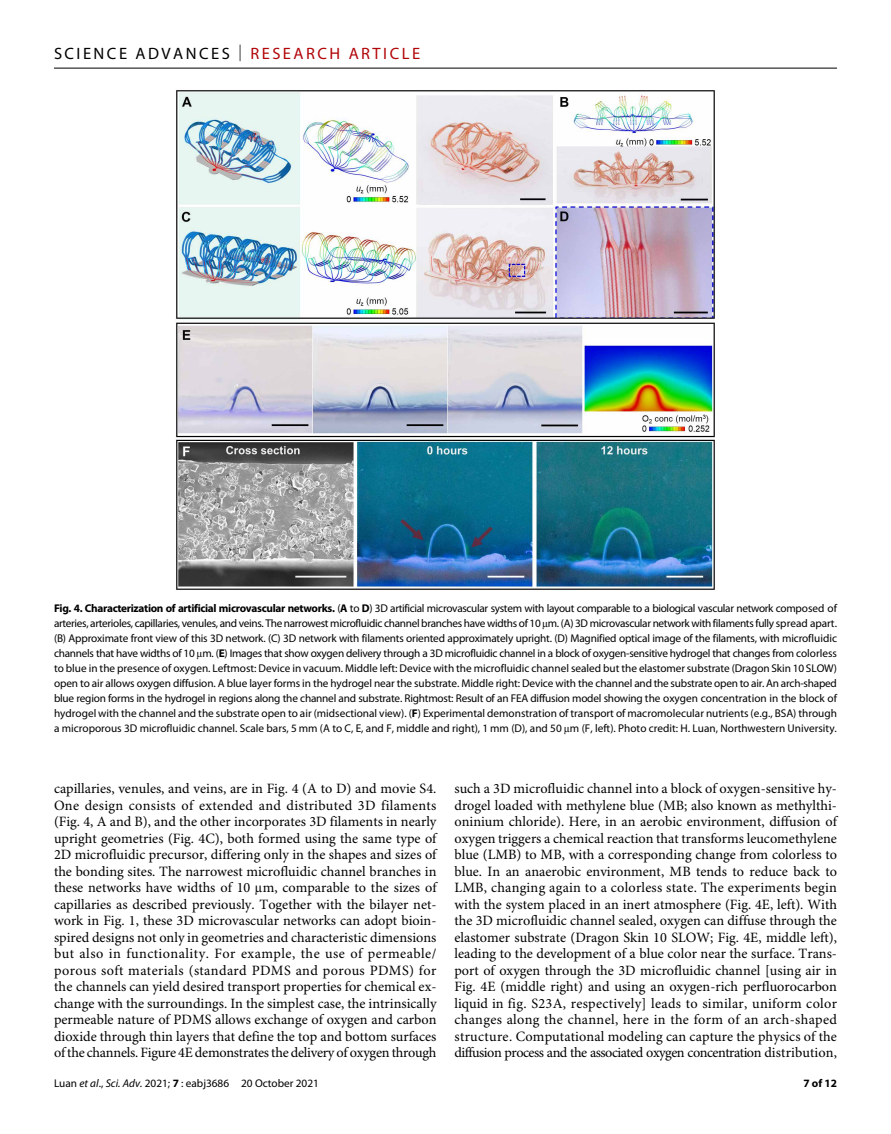
<style>
.page{position:relative;width:891px;height:1134px;background:#fff}
.page>*{position:absolute;margin:0;border:0;box-sizing:border-box;transform-origin:0 0}
.t1{font:16.5px "Myriad Pro";letter-spacing:.15em;color:#000}
.t2{font:14.25px/16.5px "Minion Pro";letter-spacing:-.02em;color:#000;text-align:justify}
.t3{font:11.25px/15px "Myriad Pro";color:#000;text-align:justify}
.t4{font:700 11.25px "Myriad Pro";color:#000}
.s1{font-weight:300}
.s2{color:#b10508}
.s3{font-weight:700}
.s4{font-style:italic}
</style>
<div class="page">
<hr style="left:54px;top:68px;width:783px;height:1px;background:#000">
<img style="left:176px;top:90px;width:539px;height:500px">
<p class="t1" style="left:54px;top:40px;width:368px">SCIENCE ADVANCES <span class="s1">|</span> <span class="s2">RESEARCH ARTICLE</span></p>
<p class="t3" style="left:54px;top:601px;width:785px"><span class="s3">Fig. 4. Characterization of artificial microvascular networks.</span> (<span class="s3">A</span> to <span class="s3">D</span>) 3D artificial microvascular system with layout comparable to a biological vascular network composed of arteries, arterioles, capillaries, venules, and veins. The narrowest microfluidic channel branches have widths of 10 m. (A) 3D microvascular network with filaments fully spread apart. (B) Approximate front view of this 3D network. (C) 3D network with filaments oriented approximately upright. (D) Magnified optical image of the filaments, with microfluidic channels that have widths of 10 m. (<span class="s3">E</span>) Images that show oxygen delivery through a 3D microfluidic channel in a block of oxygen-sensitive hydrogel that changes from colorless to blue in the presence of oxygen. Leftmost: Device in vacuum. Middle left: Device with the microfluidic channel sealed but the elastomer substrate (Dragon Skin 10 SLOW) open to air allows oxygen diffusion. A blue layer forms in the hydrogel near the substrate. Middle right: Device with the channel and the substrate open to air. An arch-shaped blue region forms in the hydrogel in regions along the channel and substrate. Rightmost: Result of an FEA diffusion model showing the oxygen concentration in the block of hydrogel with the channel and the substrate open to air (midsectional view). (<span class="s3">F</span>) Experimental demonstration of transport of macromolecular nutrients (e.g., BSA) through a microporous 3D microfluidic channel. Scale bars, 5 mm (A to C, E, and F, middle and right), 1 mm (D), and 50 m (F, left). Photo credit: H. Luan, Northwestern University.</p>
<p class="t2" style="left:54px;top:782px;width:384px">capillaries, venules, and veins, are in Fig. 4 (A to D) and movie S4.<br>One design consists of extended and distributed 3D filaments (Fig. 4, A and B), and the other incorporates 3D filaments in nearly upright geometries (Fig. 4C), both formed using the same type of 2D microfluidic precursor, differing only in the shapes and sizes of the bonding sites. The narrowest microfluidic channel branches in these networks have widths of 10 m, comparable to the sizes of capillaries as described previously. Together with the bilayer net&shy;work in Fig. 1, these 3D microvascular networks can adopt bioin&shy;spired designs not only in geometries and characteristic dimensions but also in functionality. For example, the use of permeable/ porous soft materials (standard PDMS and porous PDMS) for the channels can yield desired transport properties for chemical ex&shy;change with the surroundings. In the simplest case, the intrinsically permeable nature of PDMS allows exchange of oxygen and carbon dioxide through thin layers that define the top and bottom surfaces of the channels. Figure 4E demonstrates the delivery of oxygen through</p>
<p class="t2" style="left:454px;top:782px;width:384px">such a 3D microfluidic channel into a block of oxygen-sensitive hy&shy;drogel loaded with methylene blue (MB; also known as methylthi&shy;oninium chloride). Here, in an aerobic environment, diffusion of oxygen triggers a chemical reaction that transforms leucomethylene blue (LMB) to MB, with a corresponding change from colorless to blue. In an anaerobic environment, MB tends to reduce back to LMB, changing again to a colorless state. The experiments begin with the system placed in an inert atmosphere (Fig. 4E, left). With the 3D microfluidic channel sealed, oxygen can diffuse through the elastomer substrate (Dragon Skin 10 SLOW; Fig. 4E, middle left), leading to the development of a blue color near the surface. Trans&shy;port of oxygen through the 3D microfluidic channel [using air in Fig. 4E (middle right) and using an oxygen-rich perfluorocarbon liquid in fig. S23A, respectively] leads to similar, uniform color changes along the channel, here in the form of an arch-shaped structure. Computational modeling can capture the physics of the diffusion process and the associated oxygen concentration distribution,</p>
<p class="t3" style="left:54px;top:1076px;width:266px">Luan <span class="s4">et al</span>., <span class="s4">Sci. Adv.</span> 2021; <span class="s3">7</span> : eabj3686 20 October 2021</p>
<p class="t4" style="left:803px;top:1074px;width:35px">7 of 12</p>
</div>
